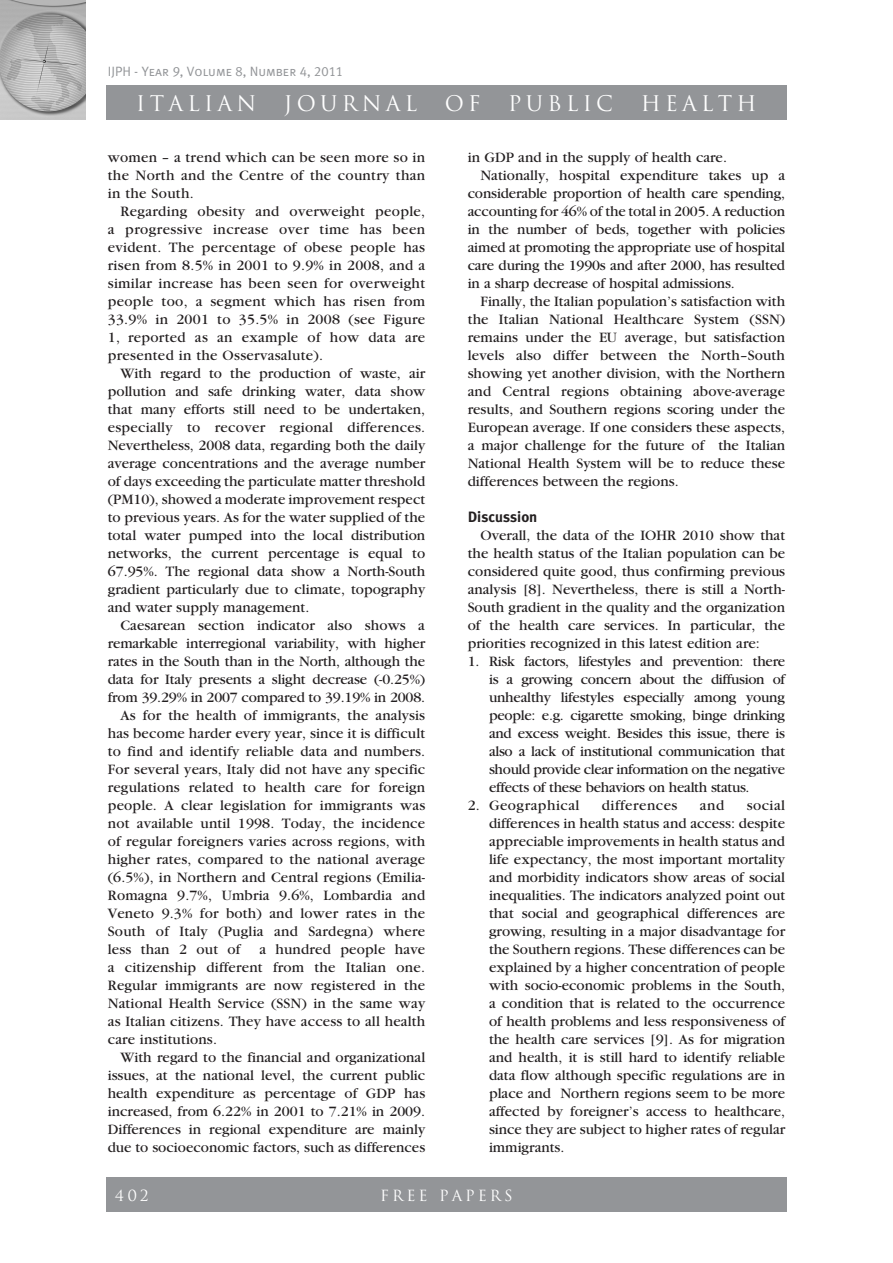
<style>
.page{position:relative;width:893px;height:1263px;background:#fff}
.page>*{position:absolute;margin:0;border:0;box-sizing:border-box;transform-origin:0 0}
.t1{font:21px "Trajan";letter-spacing:.2em;color:#fff}
.t2{font:15px/18px "Garamond";color:#231f20;text-align:justify}
.t3{font:15px "Garamond";letter-spacing:.035em;color:#231f20}
.t4{font:15px "Trajan";letter-spacing:.2em;color:#fff}
.t5{font:700 15px "Meta Plus";color:#231f20}
.t6{font:13.5px "Meta Plus Normal Caps";color:#939598}
</style>
<div class="page">
<img style="left:0;top:0;width:85px;height:119px">
<div style="left:106px;top:85px;width:681px;height:34px;background:#939598"></div>
<div style="left:106px;top:1178px;width:681px;height:34px;background:#939598"></div>
<p class="t6" style="left:108px;top:63px;width:237px">IJPH - Year 9, Volume 8, Number 4, 2011</p>
<h1 class="t1" style="left:136px;top:91px;width:121px">ITALIAN</h1>
<h1 class="t1" style="left:284px;top:91px;width:135px">JOURNAL</h1>
<h1 class="t1" style="left:445px;top:91px;width:37px">OF</h1>
<h1 class="t1" style="left:508px;top:91px;width:106px">PUBLIC</h1>
<h1 class="t1" style="left:641px;top:91px;width:117px">HEALTH</h1>
<p class="t2" style="left:108px;top:148px;width:319px">women – a trend which can be seen more so in the North and the Centre of the country than in the South.</p>
<p class="t2" style="left:108px;top:202px;width:319px;text-indent:13px">Regarding obesity and overweight people, a progressive increase over time has been evident. The percentage of obese people has risen from 8.5% in 2001 to 9.9% in 2008, and a similar increase has been seen for overweight people too, a segment which has risen from 33.9% in 2001 to 35.5% in 2008 (see Figure 1, reported as an example of how data are presented in the Osservasalute).</p>
<p class="t2" style="left:108px;top:364px;width:319px;text-indent:13px">With regard to the production of waste, air pollution and safe drinking water, data show that many efforts still need to be undertaken, especially to recover regional differences.<br>Nevertheless, 2008 data, regarding both the daily average concentrations and the average number of days exceeding the particulate matter threshold (PM10), showed a moderate improvement respect to previous years. As for the water supplied of the total water pumped into the local distribution networks, the current percentage is equal to 67.95%. The regional data show a North-South gradient particularly due to climate, topography and water supply management.</p>
<p class="t2" style="left:121px;top:616px;width:306px">Caesarean section indicator also shows a</p>
<p class="t2" style="left:108px;top:634px;width:319px">remarkable interregional variability, with higher</p>
<p class="t2" style="left:108px;top:652px;width:319px">rates in the South than in the North, although the</p>
<p class="t2" style="left:108px;top:670px;width:319px">data for Italy presents a slight decrease (-0.25%)</p>
<p class="t2" style="left:108px;top:688px;width:319px">from 39.29% in 2007 compared to 39.19% in 2008.</p>
<p class="t2" style="left:121px;top:706px;width:306px">As for the health of immigrants, the analysis</p>
<p class="t2" style="left:108px;top:724px;width:319px">has become harder every year, since it is difficult</p>
<p class="t2" style="left:108px;top:742px;width:319px">to find and identify reliable data and numbers.</p>
<p class="t2" style="left:108px;top:760px;width:319px">For several years, Italy did not have any specific</p>
<p class="t2" style="left:108px;top:778px;width:319px">regulations related to health care for foreign</p>
<p class="t2" style="left:108px;top:796px;width:319px">people. A clear legislation for immigrants was</p>
<p class="t2" style="left:108px;top:814px;width:319px">not available until 1998. Today, the incidence</p>
<p class="t2" style="left:108px;top:832px;width:319px">of regular foreigners varies across regions, with</p>
<p class="t2" style="left:108px;top:850px;width:319px">higher rates, compared to the national average</p>
<p class="t2" style="left:108px;top:868px;width:319px">(6.5%), in Northern and Central regions (Emilia-</p>
<p class="t2" style="left:108px;top:886px;width:319px">Romagna 9.7%, Umbria 9.6%, Lombardia and</p>
<p class="t2" style="left:108px;top:904px;width:319px">Veneto 9.3% for both) and lower rates in the</p>
<p class="t2" style="left:108px;top:922px;width:319px">South of Italy (Puglia and Sardegna) where</p>
<p class="t2" style="left:108px;top:940px;width:134px">less than 2 out of</p>
<p class="t2" style="left:108px;top:940px;width:319px;text-indent:152px">a hundred people have a citizenship different from the Italian one.<br>Regular immigrants are now registered in the National Health Service (SSN) in the same way as Italian citizens. They have access to all health care institutions.</p>
<p class="t2" style="left:108px;top:1048px;width:319px;text-indent:13px">With regard to the financial and organizational issues, at the national level, the current public health expenditure as percentage of GDP has increased, from 6.22% in 2001 to 7.21% in 2009.<br>Differences in regional expenditure are mainly due to socioeconomic factors, such as differences</p>
<p class="t2" style="left:468px;top:148px;width:261px">in GDP and in the supply of health care.</p>
<p class="t2" style="left:480px;top:166px;width:306px">Nationally, hospital expenditure takes up a</p>
<p class="t2" style="left:468px;top:184px;width:319px">considerable proportion of health care spending,</p>
<p class="t2" style="left:468px;top:202px;width:319px">accounting for 46% of the total in 2005. A reduction</p>
<p class="t2" style="left:468px;top:220px;width:319px">in the number of beds, together with policies</p>
<p class="t2" style="left:468px;top:238px;width:319px">aimed at promoting the appropriate use of hospital</p>
<p class="t2" style="left:468px;top:256px;width:319px">care during the 1990s and after 2000, has resulted</p>
<p class="t2" style="left:468px;top:274px;width:268px">in a sharp decrease of hospital admissions.</p>
<p class="t2" style="left:480px;top:292px;width:306px">Finally, the Italian population’s satisfaction with</p>
<p class="t2" style="left:468px;top:310px;width:319px">the Italian National Healthcare System (SSN)</p>
<p class="t2" style="left:468px;top:328px;width:319px">remains under the EU average, but satisfaction</p>
<p class="t2" style="left:468px;top:346px;width:319px">levels also differ between the North–South</p>
<p class="t2" style="left:468px;top:364px;width:319px">showing yet another division, with the Northern</p>
<p class="t2" style="left:468px;top:382px;width:319px">and Central regions obtaining above-average</p>
<p class="t2" style="left:468px;top:400px;width:319px">results, and Southern regions scoring under the</p>
<p class="t2" style="left:468px;top:418px;width:319px">European average. If one considers these aspects,</p>
<p class="t2" style="left:468px;top:436px;width:319px">a major challenge for the future of the Italian</p>
<p class="t2" style="left:468px;top:454px;width:319px">National Health System will be to reduce these</p>
<p class="t2" style="left:468px;top:472px;width:212px">differences between the regions.</p>
<p class="t5" style="left:468px;top:508px;width:71px">Discussion</p>
<p class="t2" style="left:468px;top:526px;width:319px;text-indent:13px">Overall, the data of the IOHR 2010 show that the health status of the Italian population can be considered quite good, thus confirming previous analysis [8]. Nevertheless, there is still a North-South gradient in the quality and the organization of the health care services. In particular, the priorities recognized in this latest edition are:</p>
<p class="t2" style="left:489px;top:652px;width:298px;text-indent:-21px">1. Risk factors, lifestyles and prevention: there is a growing concern about the diffusion of unhealthy lifestyles especially among young people: e.g. cigarette smoking, binge drinking and excess weight. Besides this issue, there is also a lack of institutional communication that should provide clear information on the negative effects of these behaviors on health status.</p>
<p class="t3" style="left:468px;top:797px;width:113px">2. Geographical</p>
<p class="t3" style="left:602px;top:797px;width:77px">differences</p>
<p class="t2" style="left:700px;top:796px;width:26px">and</p>
<p class="t2" style="left:489px;top:796px;width:298px;text-indent:258px">social differences in health status and access: despite appreciable improvements in health status and life expectancy, the most important mortality and morbidity indicators show areas of social inequalities. The indicators analyzed point out that social and geographical differences are growing, resulting in a major disadvantage for the Southern regions. These differences can be explained by a higher concentration of people with socio-economic problems in the South, a condition that is related to the occurrence of health problems and less responsiveness of the health care services [9]. As for migration and health, it is still hard to identify reliable data flow although specific regulations are in place and Northern regions seem to be more affected by foreigner’s access to healthcare, since they are subject to higher rates of regular immigrants.</p>
<p class="t4" style="left:115px;top:1186px;width:36px">402</p>
<p class="t4" style="left:380px;top:1186px;width:134px">FREE PAPERS</p>
</div>
